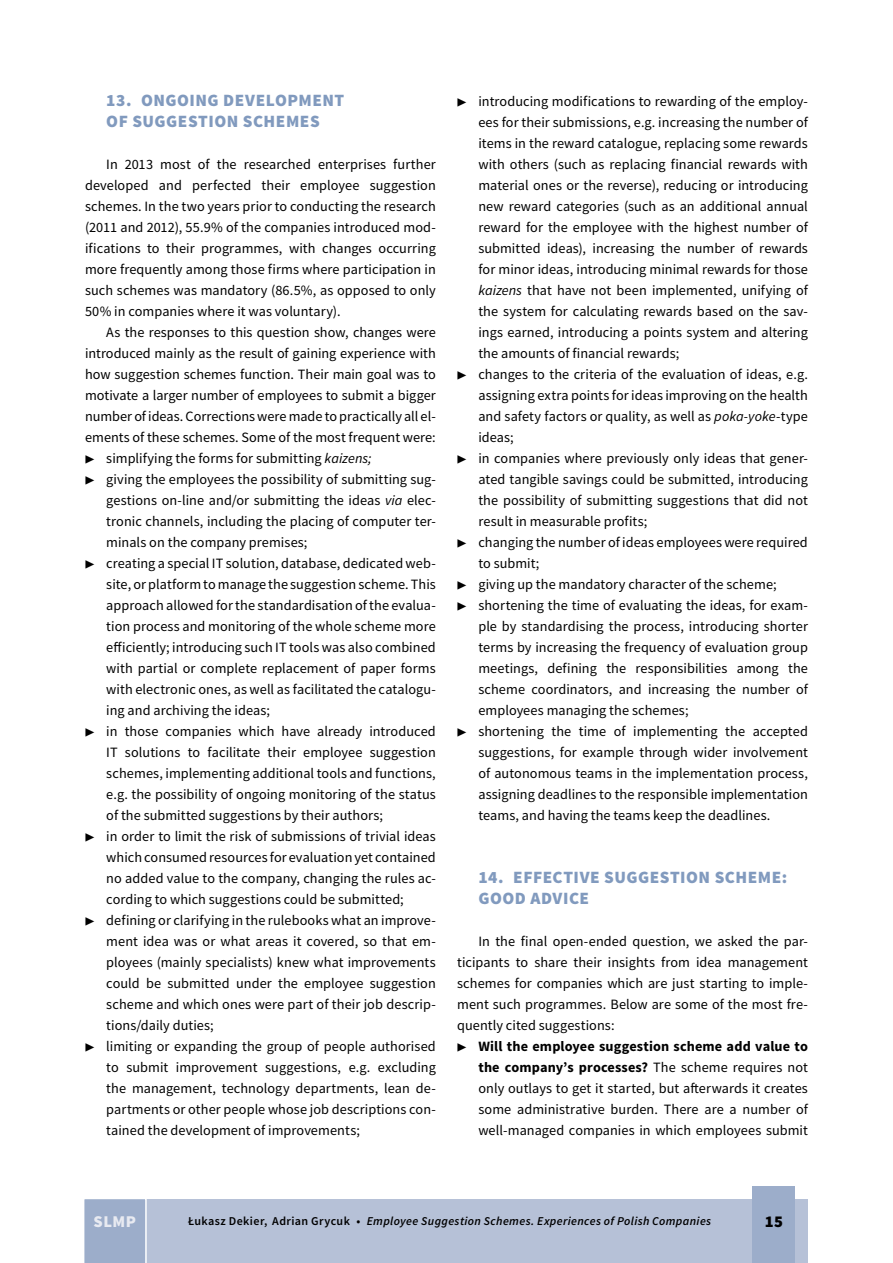
<style>
.page{position:relative;width:893px;height:1263px;background:#fff}
.page>*{position:absolute;margin:0;border:0;box-sizing:border-box;transform-origin:0 0}
.t1{font:900 17.25px/21px "Source Sans Pro";letter-spacing:.03em;color:#819abe}
.t2{font:900 16.5px "Source Sans Pro";color:#e8eaf1}
.t3{font:900 16.5px "Source Sans Pro";color:#000}
.t4{font:14.25px/21px "Source Sans Pro";letter-spacing:.005em;color:#000;text-align:justify}
.t5{font:700 14.25px "Source Sans Pro";letter-spacing:.01em;color:#000}
.t6{font:italic 600 12px "Source Sans Pro";letter-spacing:.03em;color:#000}
.s1{font-size:10.5px}
.s2{font-style:italic}
.s3{font-weight:400;font-size:10.5px}
.s4{font-weight:400}
.s5{font-style:normal}
</style>
<div class="page">
<div style="left:85px;top:1199px;width:723px;height:64px;background:#b6c1d7"></div>
<div style="left:753px;top:1186px;width:42px;height:77px;background:#9cadca"></div>
<div style="left:84px;top:1199px;width:63px;height:64px;background:#9cadca"></div>
<p class="t1" style="left:106px;top:91px;width:239px">13. ONGOING DEVELOPMENT<br>OF SUGGESTION SCHEMES</p>
<p class="t4" style="left:85px;top:154px;width:352px;text-indent:21px">In 2013 most of the researched enterprises further developed and perfected their employee suggestion schemes. In the two years prior to conducting the research (2011 and 2012), 55.9% of the companies introduced mod&shy;ifications to their programmes, with changes occurring more frequently among those firms where participation in such schemes was mandatory (86.5%, as opposed to only 50% in companies where it was voluntary).</p>
<p class="t4" style="left:106px;top:322px;width:331px">As the responses to this question show, changes were</p>
<p class="t4" style="left:85px;top:343px;width:352px">introduced mainly as the result of gaining experience with</p>
<p class="t4" style="left:85px;top:364px;width:352px">how suggestion schemes function. Their main goal was to</p>
<p class="t4" style="left:85px;top:385px;width:352px">motivate a larger number of employees to submit a bigger</p>
<p class="t4" style="left:85px;top:406px;width:352px">number of ideas. Corrections were made to practically all el-</p>
<p class="t4" style="left:85px;top:427px;width:352px">ements of these schemes. Some of the most frequent were:</p>
<p class="t4" style="left:85px;top:448px;width:288px"><span class="s1">▶</span> simplifying the forms for submitting <span class="s2">kaizens;</span></p>
<p class="t4" style="left:85px;top:469px;width:352px"><span class="s1">▶</span> giving the employees the possibility of submitting sug-</p>
<p class="t4" style="left:106px;top:490px;width:331px">gestions on-line and/or submitting the ideas <span class="s2">via</span> elec-</p>
<p class="t4" style="left:106px;top:511px;width:331px">tronic channels, including the placing of computer ter-</p>
<p class="t4" style="left:106px;top:532px;width:203px">minals on the company premises;</p>
<p class="t4" style="left:85px;top:553px;width:352px"><span class="s1">▶</span> creating a special IT solution, database, dedicated web-</p>
<p class="t4" style="left:106px;top:574px;width:331px">site, or platform to manage the suggestion scheme. This</p>
<p class="t4" style="left:106px;top:595px;width:331px">approach allowed for the standardisation of the evalua-</p>
<p class="t4" style="left:106px;top:616px;width:331px">tion process and monitoring of the whole scheme more</p>
<p class="t4" style="left:106px;top:637px;width:331px">efficiently; introducing such IT tools was also combined</p>
<p class="t4" style="left:106px;top:658px;width:331px">with partial or complete replacement of paper forms</p>
<p class="t4" style="left:106px;top:679px;width:331px">with electronic ones, as well as facilitated the catalogu-</p>
<p class="t4" style="left:106px;top:700px;width:165px">ing and archiving the ideas;</p>
<p class="t4" style="left:85px;top:721px;width:352px"><span class="s1">▶</span> in those companies which have already introduced</p>
<p class="t4" style="left:106px;top:742px;width:331px">IT solutions to facilitate their employee suggestion</p>
<p class="t4" style="left:106px;top:763px;width:331px">schemes, implementing additional tools and functions,</p>
<p class="t4" style="left:106px;top:784px;width:331px">e.g. the possibility of ongoing monitoring of the status</p>
<p class="t4" style="left:106px;top:805px;width:278px">of the submitted suggestions by their authors;</p>
<p class="t4" style="left:85px;top:826px;width:352px"><span class="s1">▶</span> in order to limit the risk of submissions of trivial ideas</p>
<p class="t4" style="left:106px;top:847px;width:331px">which consumed resources for evaluation yet contained</p>
<p class="t4" style="left:106px;top:868px;width:331px">no added value to the company, changing the rules ac-</p>
<p class="t4" style="left:106px;top:889px;width:299px">cording to which suggestions could be submitted;</p>
<p class="t4" style="left:85px;top:910px;width:352px"><span class="s1">▶</span> defining or clarifying in the rulebooks what an improve-</p>
<p class="t4" style="left:106px;top:931px;width:331px">ment idea was or what areas it covered, so that em-</p>
<p class="t4" style="left:106px;top:952px;width:331px">ployees (mainly specialists) knew what improvements</p>
<p class="t4" style="left:106px;top:973px;width:331px">could be submitted under the employee suggestion</p>
<p class="t4" style="left:106px;top:994px;width:331px">scheme and which ones were part of their job descrip-</p>
<p class="t4" style="left:106px;top:1015px;width:109px">tions/daily duties;</p>
<p class="t4" style="left:85px;top:1036px;width:352px"><span class="s1">▶</span> limiting or expanding the group of people authorised</p>
<p class="t4" style="left:106px;top:1057px;width:331px">to submit improvement suggestions, e.g. excluding</p>
<p class="t4" style="left:106px;top:1078px;width:331px">the management, technology departments, lean de-</p>
<p class="t4" style="left:106px;top:1099px;width:331px">partments or other people whose job descriptions con-</p>
<p class="t4" style="left:106px;top:1120px;width:255px">tained the development of improvements;</p>
<p class="t4" style="left:457px;top:91px;width:352px"><span class="s1">▶</span> introducing modifications to rewarding of the employ-</p>
<p class="t4" style="left:478px;top:112px;width:331px">ees for their submissions, e.g. increasing the number of</p>
<p class="t4" style="left:478px;top:133px;width:331px">items in the reward catalogue, replacing some rewards</p>
<p class="t4" style="left:478px;top:154px;width:331px">with others (such as replacing financial rewards with</p>
<p class="t4" style="left:478px;top:175px;width:331px">material ones or the reverse), reducing or introducing</p>
<p class="t4" style="left:478px;top:196px;width:331px">new reward categories (such as an additional annual</p>
<p class="t4" style="left:478px;top:217px;width:331px">reward for the employee with the highest number of</p>
<p class="t4" style="left:478px;top:238px;width:331px">submitted ideas), increasing the number of rewards</p>
<p class="t4" style="left:478px;top:259px;width:331px">for minor ideas, introducing minimal rewards for those</p>
<p class="t4" style="left:478px;top:280px;width:331px"><span class="s2">kaizens</span> that have not been implemented, unifying of</p>
<p class="t4" style="left:478px;top:301px;width:331px">the system for calculating rewards based on the sav-</p>
<p class="t4" style="left:478px;top:322px;width:331px">ings earned, introducing a points system and altering</p>
<p class="t4" style="left:478px;top:343px;width:202px">the amounts of financial rewards;</p>
<p class="t4" style="left:457px;top:364px;width:352px"><span class="s1">▶</span> changes to the criteria of the evaluation of ideas, e.g.</p>
<p class="t4" style="left:478px;top:385px;width:331px">assigning extra points for ideas improving on the health</p>
<p class="t4" style="left:478px;top:406px;width:331px">and safety factors or quality, as well as <span class="s2">poka-yoke</span>-type</p>
<p class="t4" style="left:478px;top:427px;width:37px">ideas;</p>
<p class="t4" style="left:457px;top:448px;width:352px"><span class="s1">▶</span> in companies where previously only ideas that gener-</p>
<p class="t4" style="left:478px;top:469px;width:331px">ated tangible savings could be submitted, introducing</p>
<p class="t4" style="left:478px;top:490px;width:331px">the possibility of submitting suggestions that did not</p>
<p class="t4" style="left:478px;top:511px;width:171px">result in measurable profits;</p>
<p class="t4" style="left:457px;top:532px;width:352px"><span class="s1">▶</span> changing the number of ideas employees were required</p>
<p class="t4" style="left:478px;top:553px;width:63px">to submit;</p>
<p class="t4" style="left:457px;top:574px;width:321px"><span class="s1">▶</span> giving up the mandatory character of the scheme;</p>
<p class="t4" style="left:457px;top:595px;width:352px"><span class="s1">▶</span> shortening the time of evaluating the ideas, for exam-</p>
<p class="t4" style="left:478px;top:616px;width:331px">ple by standardising the process, introducing shorter</p>
<p class="t4" style="left:478px;top:637px;width:331px">terms by increasing the frequency of evaluation group</p>
<p class="t4" style="left:478px;top:658px;width:331px">meetings, defining the responsibilities among the</p>
<p class="t4" style="left:478px;top:679px;width:331px">scheme coordinators, and increasing the number of</p>
<p class="t4" style="left:478px;top:700px;width:212px">employees managing the schemes;</p>
<p class="t4" style="left:457px;top:721px;width:352px"><span class="s1">▶</span> shortening the time of implementing the accepted</p>
<p class="t4" style="left:478px;top:742px;width:331px">suggestions, for example through wider involvement</p>
<p class="t4" style="left:478px;top:763px;width:331px">of autonomous teams in the implementation process,</p>
<p class="t4" style="left:478px;top:784px;width:331px">assigning deadlines to the responsible implementation</p>
<p class="t4" style="left:478px;top:805px;width:294px">teams, and having the teams keep the deadlines.</p>
<p class="t1" style="left:478px;top:868px;width:310px">14. EFFECTIVE SUGGESTION SCHEME:<br>GOOD ADVICE</p>
<p class="t4" style="left:478px;top:931px;width:331px">In the final open-ended question, we asked the par-</p>
<p class="t4" style="left:457px;top:952px;width:352px">ticipants to share their insights from idea management</p>
<p class="t4" style="left:457px;top:973px;width:352px">schemes for companies which are just starting to imple-</p>
<p class="t4" style="left:457px;top:994px;width:352px">ment such programmes. Below are some of the most fre-</p>
<p class="t4" style="left:457px;top:1015px;width:159px">quently cited suggestions:</p>
<p class="t5" style="left:457px;top:1037px;width:352px"><span class="s3">▶</span> Will the employee suggestion scheme add value to</p>
<p class="t5" style="left:478px;top:1058px;width:331px">the company’s processes? <span class="s4">The scheme requires not</span></p>
<p class="t4" style="left:478px;top:1078px;width:331px">only outlays to get it started, but afterwards it creates</p>
<p class="t4" style="left:478px;top:1099px;width:331px">some administrative burden. There are a number of</p>
<p class="t4" style="left:478px;top:1120px;width:331px">well-managed companies in which employees submit</p>
<p class="t2" style="left:94px;top:1210px;width:44px">SLMP</p>
<p class="t6" style="left:188px;top:1213px;width:525px"><span class="s5">Łukasz Dekier, Adrian Grycuk •</span> Employee Suggestion Schemes. Experiences of Polish Companies</p>
<p class="t3" style="left:765px;top:1210px;width:20px">15</p>
</div>
